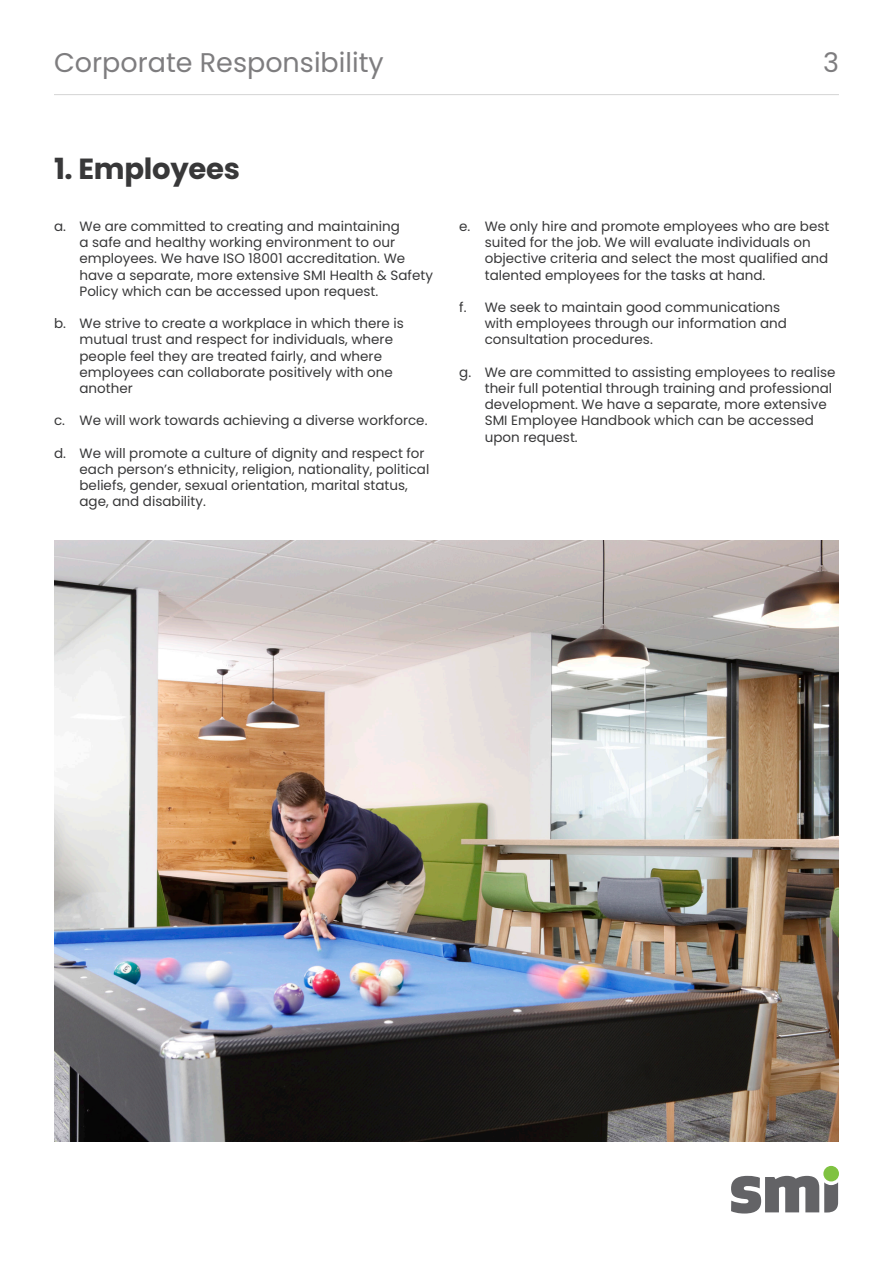
<style>
.page{position:relative;width:893px;height:1263px;background:#fff}
.page>*{position:absolute;margin:0;border:0;box-sizing:border-box;transform-origin:0 0}
.t1{font:700 29.1px "Poppins";letter-spacing:-.01em;color:#383839}
.t2{font:27px "Poppins";color:#7e7d7f}
.t3{font:13.5px/16.2px "Poppins";color:#383839}
</style>
<div class="page">
<hr style="left:54px;top:94px;width:785px;height:1px;background:#231f20">
<div style="left:823px;top:1166px;width:16px;height:15px;background:#7fc241;border-radius:50%"></div>
<svg style="left:731px;top:1176px;width:107px;height:37px"></svg>
<img style="left:54px;top:541px;width:784px;height:601px">
<p class="t2" style="left:54px;top:47px;width:331px">Corporate Responsibility</p>
<h2 class="t2" style="left:823px;top:47px;width:17px">3</h2>
<p class="t1" style="left:54px;top:152px;width:188px">1. Employees</p>
<p class="t3" style="left:80px;top:218px;width:355px;text-indent:-26px">a. We are committed to creating and maintaining<br>a safe and healthy working environment to our employees. We have ISO 18001 accreditation. We have a separate, more extensive SMI Health &amp; Safety Policy which can be accessed upon request.</p>
<p class="t3" style="left:80px;top:315px;width:326px;text-indent:-26px">b. We strive to create a workplace in which there is mutual trust and respect for individuals, where people feel they are treated fairly, and where employees can collaborate positively with one another</p>
<p class="t3" style="left:54px;top:413px;width:375px">c. We will work towards achieving a diverse workforce.</p>
<p class="t3" style="left:80px;top:445px;width:351px;text-indent:-26px">d. We will promote a culture of dignity and respect for each person’s ethnicity, religion, nationality, political beliefs, gender, sexual orientation, marital status, age, and disability.</p>
<p class="t3" style="left:485px;top:218px;width:346px;text-indent:-26px">e. We only hire and promote employees who are best suited for the job. We will evaluate individuals on objective criteria and select the most qualified and talented employees for the tasks at hand.</p>
<p class="t3" style="left:485px;top:299px;width:304px;text-indent:-26px">f. We seek to maintain good communications with employees through our information and consultation procedures.</p>
<p class="t3" style="left:485px;top:364px;width:352px;text-indent:-26px">g. We are committed to assisting employees to realise their full potential through training and professional development. We have a separate, more extensive SMI Employee Handbook which can be accessed upon request.</p>
</div>
